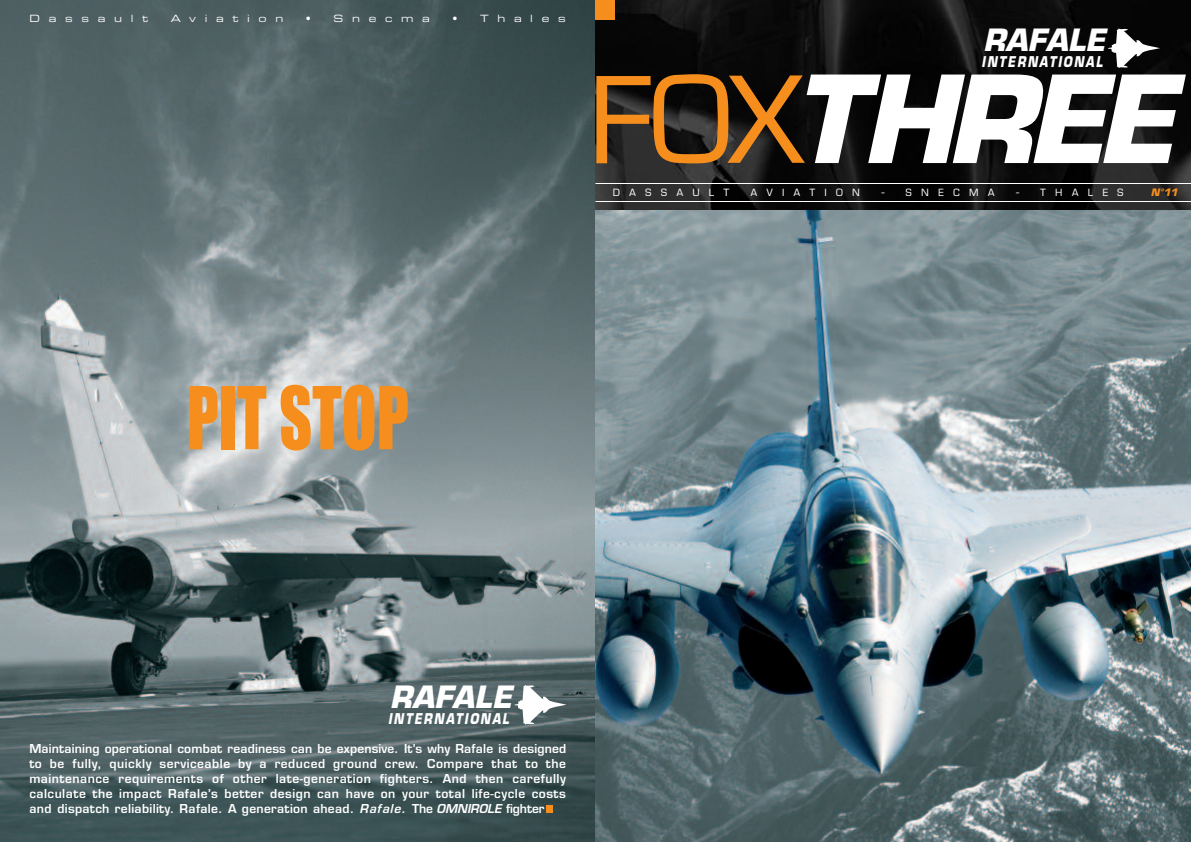
<style>
.page{position:relative;width:1191px;height:842px;background:#fff}
.page>*{position:absolute;margin:0;border:0;box-sizing:border-box;transform-origin:0 0}
.t1{font:italic 700 118px "Eurostile";letter-spacing:-.065em;color:#fff}
.t2{font:80px "Impact";color:#f68e1e;scale:.8 1}
.t3{font:600 53px "Eurostile";color:#f68e1e}
.t4{font:italic 700 30px "Eurostile";color:#fff}
.t5{font:italic 700 14.5px "Eurostile";letter-spacing:.15em;color:#fff;scale:.8 1}
.t6{font:600 12px/15px "Eurostile";letter-spacing:.03em;color:#fff;text-align:justify}
.t7{font:10px "Eurostile Extended Two";letter-spacing:.865em;color:#fff}
.t8{font:10px "Eurostile Normale";letter-spacing:.905em;color:#fff}
.t9{font:italic 700 10px "Eurostile";color:#f68e1e}
.s1{font-family:"Eurostile Normale";font-weight:400;font-style:normal;font-size:120px;color:#f68e1e}
.s2{font-style:italic}
</style>
<div class="page">
<img style="left:0;top:0;width:595px;height:842px">
<svg style="left:514px;top:685px;width:52px;height:39px"></svg>
<img style="left:595px;top:210px;width:596px;height:632px">
<img style="left:595px;top:0;width:596px;height:210px">
<svg style="left:1108px;top:28px;width:52px;height:40px"></svg>
<div style="left:595px;top:0;width:20px;height:20px;background:#f68e1e"></div>
<hr style="left:595px;top:183px;width:596px;height:1px;background:#fff">
<hr style="left:595px;top:201px;width:596px;height:1px;background:#fff">
<p class="t7" style="left:30px;top:15px;width:120px">Dassault</p>
<p class="t7" style="left:171px;top:15px;width:114px">Aviation</p>
<p class="t7" style="left:306px;top:15px;width:125px">• Snecma</p>
<p class="t7" style="left:452px;top:15px;width:115px">• Thales</p>
<h3 class="t4" style="left:983px;top:29px;width:124px">RAFALE</h3>
<p class="t5" style="left:981px;top:56px;width:153px">INTERNATIONAL</p>
<h1 class="t1" style="left:587px;top:75px;width:589px"><span class="s1">FOX</span>THREE</h1>
<p class="t8" style="left:613px;top:187px;width:118px">DASSAULT</p>
<p class="t8" style="left:750px;top:187px;width:111px">AVIATION</p>
<p class="t8" style="left:881px;top:187px;width:115px">- SNECMA</p>
<p class="t8" style="left:1015px;top:187px;width:109px">- THALES</p>
<p class="t9" style="left:1150px;top:188px;width:29px">N°11</p>
<h2 class="t2" style="left:187px;top:375px;width:279px">PIT STOP</h2>
<h3 class="t4" style="left:390px;top:685px;width:124px">RAFALE</h3>
<p class="t5" style="left:388px;top:713px;width:153px">INTERNATIONAL</p>
<p class="t6" style="left:29px;top:742px;width:538px">Maintaining operational combat readiness can be expensive. It’s why Rafale is designed to be fully, quickly serviceable by a reduced ground crew. Compare that to the maintenance requirements of other late-generation fighters. And then carefully calculate the impact Rafale’s better design can have on your total life-cycle costs and dispatch reliability. Rafale. A generation ahead. <span class="s2">Rafale.</span> The <span class="s2">OMNIROLE</span> fighter</p>
<h3 class="t3" style="left:541px;top:773px;width:20px">.</h3>
</div>
